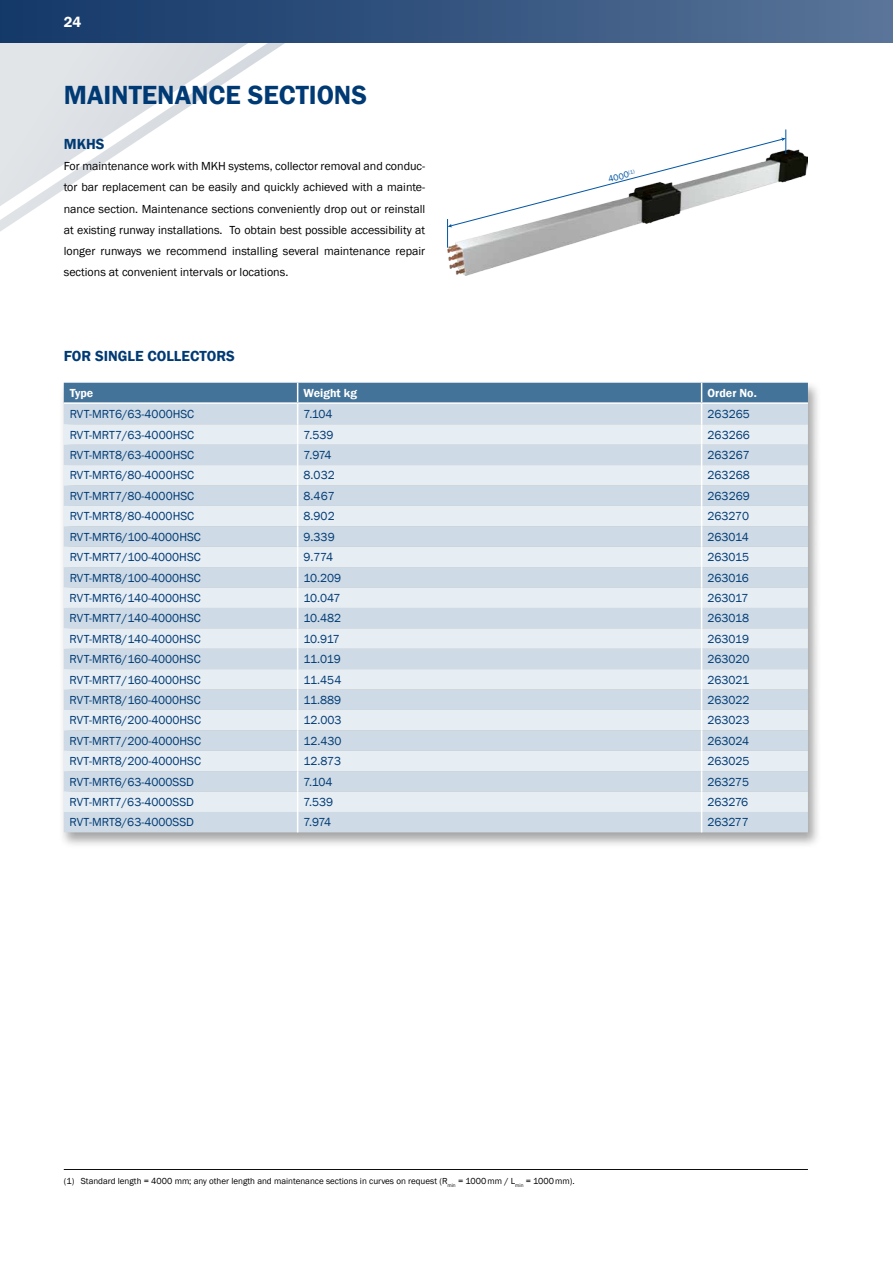
<style>
.page{position:relative;width:893px;height:1263px;background:#fff}
.page>*{position:absolute;margin:0;border:0;box-sizing:border-box;transform-origin:0 0}
.t1{font:600 27px "Franklin Gothic";color:#003a74}
.t2{font:600 15px "Franklin Gothic";color:#003a74}
.t3{font:600 15px "Franklin Gothic";color:#fff}
.t4{font:12px "Franklin Gothic";color:#003a74}
.t5{font:12px/21.3px "Franklin Gothic";color:#000;text-align:justify}
.t6{font:600 12px "Franklin Gothic";color:#fff}
.t7{font:9px "Franklin Gothic";color:#000}
.t8{font:9px "Franklin Gothic";color:#0055a3}
</style>
<div class="page">
<svg style="left:0;top:43px;width:285px;height:172px"></svg>
<div style="left:0;top:0;width:893px;height:43px;background:linear-gradient(to right,#123768,#587498)"></div>
<hr style="left:64px;top:1169px;width:744px;height:1px;background:#000">
<div style="left:59px;top:381px;width:762px;height:468px;background:#000;opacity:.35"></div>
<svg style="left:64px;top:383px;width:744px;height:449px;background:#d2dee8"></svg>
<img style="left:448px;top:150px;width:360px;height:126px">
<svg style="left:447px;top:129px;width:339px;height:119px"></svg>
<p class="t3" style="left:64px;top:12px;width:19px">24</p>
<h1 class="t1" style="left:64px;top:78px;width:305px">MAINTENANCE SECTIONS</h1>
<p class="t2" style="left:64px;top:135px;width:42px">MKHS</p>
<p class="t5" style="left:64px;top:156px;width:363px">For maintenance work with MKH systems, collector removal and conduc&shy;tor bar replacement can be easily and quickly achieved with a mainte&shy;nance section. Maintenance sections conveniently drop out or reinstall at existing runway installations. To obtain best possible accessibility at longer runways we recommend installing several maintenance repair sections at convenient intervals or locations.</p>
<p class="t8" style="left:607px;top:174px;width:29px;rotate:-14deg">4000<sup>(1)</sup></p>
<p class="t2" style="left:64px;top:347px;width:173px">FOR SINGLE COLLECTORS</p>
<p class="t6" style="left:70px;top:386px;width:25px">Type</p>
<p class="t6" style="left:304px;top:386px;width:55px">Weight kg</p>
<p class="t6" style="left:708px;top:386px;width:51px">Order No.</p>
<p class="t4" style="left:70px;top:407px;width:126px">RVT-MRT6/63-4000HSC</p>
<p class="t4" style="left:304px;top:407px;width:30px">7.104</p>
<p class="t4" style="left:708px;top:407px;width:44px">263265</p>
<p class="t4" style="left:70px;top:427px;width:126px">RVT-MRT7/63-4000HSC</p>
<p class="t4" style="left:304px;top:427px;width:31px">7.539</p>
<p class="t4" style="left:708px;top:427px;width:44px">263266</p>
<p class="t4" style="left:70px;top:448px;width:126px">RVT-MRT8/63-4000HSC</p>
<p class="t4" style="left:304px;top:448px;width:29px">7.974</p>
<p class="t4" style="left:708px;top:448px;width:44px">263267</p>
<p class="t4" style="left:70px;top:468px;width:126px">RVT-MRT6/80-4000HSC</p>
<p class="t4" style="left:304px;top:468px;width:33px">8.032</p>
<p class="t4" style="left:708px;top:468px;width:44px">263268</p>
<p class="t4" style="left:70px;top:488px;width:126px">RVT-MRT7/80-4000HSC</p>
<p class="t4" style="left:304px;top:488px;width:33px">8.467</p>
<p class="t4" style="left:708px;top:488px;width:44px">263269</p>
<p class="t4" style="left:70px;top:509px;width:126px">RVT-MRT8/80-4000HSC</p>
<p class="t4" style="left:304px;top:509px;width:33px">8.902</p>
<p class="t4" style="left:707px;top:509px;width:43px">263270</p>
<p class="t4" style="left:70px;top:529px;width:133px">RVT-MRT6/100-4000HSC</p>
<p class="t4" style="left:304px;top:529px;width:33px">9.339</p>
<p class="t4" style="left:707px;top:529px;width:43px">263014</p>
<p class="t4" style="left:70px;top:550px;width:133px">RVT-MRT7/100-4000HSC</p>
<p class="t4" style="left:304px;top:550px;width:31px">9.774</p>
<p class="t4" style="left:707px;top:550px;width:43px">263015</p>
<p class="t4" style="left:70px;top:570px;width:133px">RVT-MRT8/100-4000HSC</p>
<p class="t4" style="left:304px;top:570px;width:39px">10.209</p>
<p class="t4" style="left:707px;top:570px;width:43px">263016</p>
<p class="t4" style="left:70px;top:590px;width:133px">RVT-MRT6/140-4000HSC</p>
<p class="t4" style="left:304px;top:590px;width:39px">10.047</p>
<p class="t4" style="left:707px;top:590px;width:42px">263017</p>
<p class="t4" style="left:70px;top:611px;width:133px">RVT-MRT7/140-4000HSC</p>
<p class="t4" style="left:304px;top:611px;width:39px">10.482</p>
<p class="t4" style="left:707px;top:611px;width:43px">263018</p>
<p class="t4" style="left:70px;top:631px;width:133px">RVT-MRT8/140-4000HSC</p>
<p class="t4" style="left:303px;top:631px;width:38px">10.917</p>
<p class="t4" style="left:707px;top:631px;width:43px">263019</p>
<p class="t4" style="left:70px;top:652px;width:133px">RVT-MRT6/160-4000HSC</p>
<p class="t4" style="left:303px;top:652px;width:39px">11.019</p>
<p class="t4" style="left:707px;top:652px;width:44px">263020</p>
<p class="t4" style="left:70px;top:672px;width:133px">RVT-MRT7/160-4000HSC</p>
<p class="t4" style="left:303px;top:672px;width:39px">11.454</p>
<p class="t4" style="left:707px;top:672px;width:43px">263021</p>
<p class="t4" style="left:70px;top:692px;width:133px">RVT-MRT8/160-4000HSC</p>
<p class="t4" style="left:303px;top:692px;width:39px">11.889</p>
<p class="t4" style="left:707px;top:692px;width:44px">263022</p>
<p class="t4" style="left:70px;top:713px;width:133px">RVT-MRT6/200-4000HSC</p>
<p class="t4" style="left:303px;top:713px;width:40px">12.003</p>
<p class="t4" style="left:707px;top:713px;width:44px">263023</p>
<p class="t4" style="left:70px;top:733px;width:133px">RVT-MRT7/200-4000HSC</p>
<p class="t4" style="left:303px;top:733px;width:40px">12.430</p>
<p class="t4" style="left:707px;top:733px;width:43px">263024</p>
<p class="t4" style="left:70px;top:754px;width:133px">RVT-MRT8/200-4000HSC</p>
<p class="t4" style="left:303px;top:754px;width:39px">12.873</p>
<p class="t4" style="left:707px;top:754px;width:44px">263025</p>
<p class="t4" style="left:70px;top:774px;width:126px">RVT-MRT6/63-4000SSD</p>
<p class="t4" style="left:303px;top:774px;width:30px">7.104</p>
<p class="t4" style="left:707px;top:774px;width:43px">263275</p>
<p class="t4" style="left:70px;top:794px;width:126px">RVT-MRT7/63-4000SSD</p>
<p class="t4" style="left:303px;top:794px;width:31px">7.539</p>
<p class="t4" style="left:707px;top:794px;width:42px">263276</p>
<p class="t4" style="left:70px;top:815px;width:126px">RVT-MRT8/63-4000SSD</p>
<p class="t4" style="left:303px;top:815px;width:29px">7.974</p>
<p class="t4" style="left:707px;top:815px;width:43px">263277</p>
<p class="t7" style="left:64px;top:1176px;width:512px">(1) Standard length = 4000 mm; any other length and maintenance sections in curves on request (R<sub>min</sub> = 1000mm / L<sub>min</sub> = 1000mm).</p>
</div>
